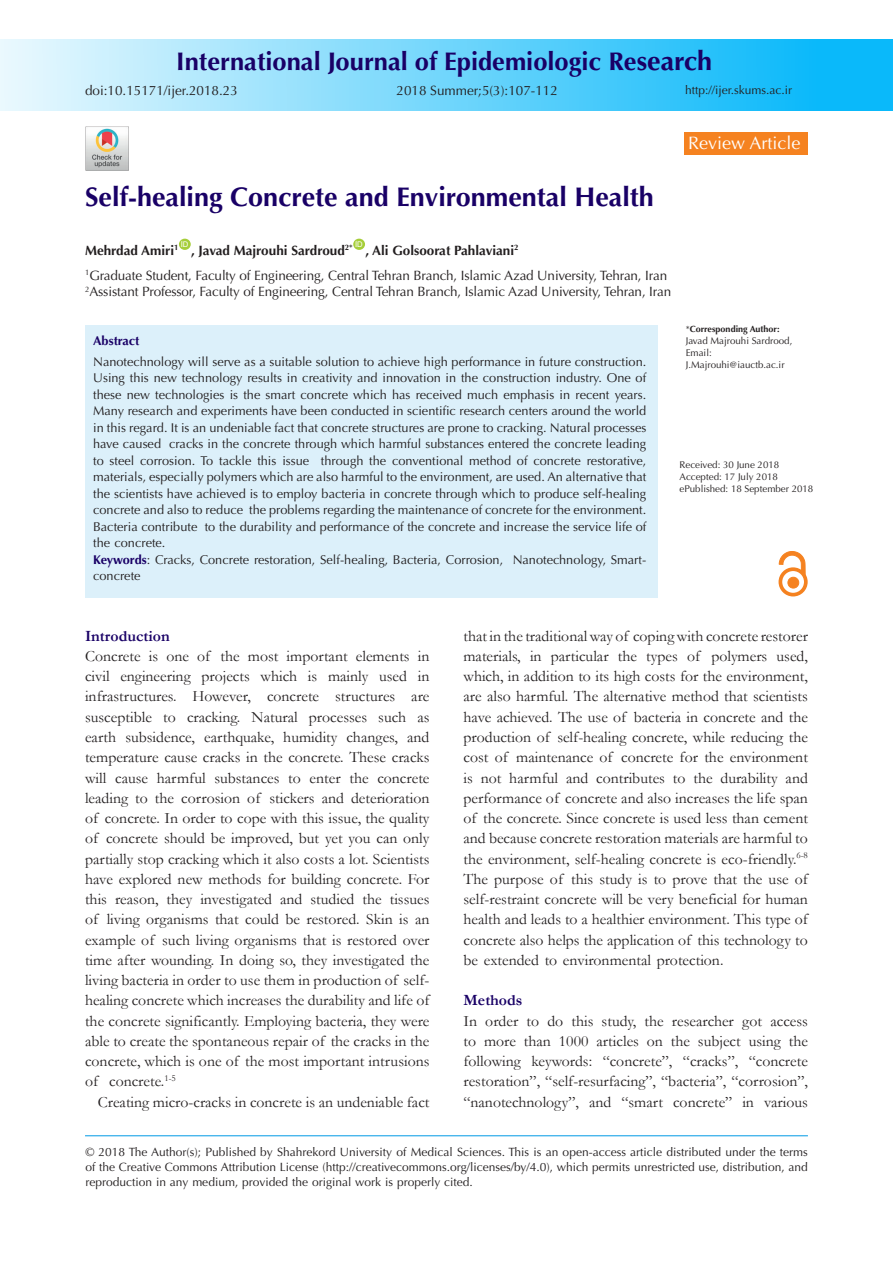
<style>
.page{position:relative;width:893px;height:1263px;background:#fff}
.page>*{position:absolute;margin:0;border:0;box-sizing:border-box;transform-origin:0 0}
.t1{font:700 27px "Optima LT Std";color:#190066}
.t2{font:700 25.5px "Optima LT Std";color:#190066}
.t3{font:18px "Optima LT Std";color:#fff}
.ng-scope{font:15.75px/20.2px "Garamond";color:#231f20;text-align:justify}
.t4{font:700 15.75px "Garamond";color:#190066}
.t5{font:13.5px "Optima LT Std";letter-spacing:-.01em;color:#231f20}
.t6{font:700 13.5px "Optima LT Std";color:#231f20}
.t7{font:12.75px/16.5px "Optima LT Std";color:#231f20;text-align:justify}
.t8{font:700 12.75px "Optima LT Std";color:#190066}
.t9{font:12px/15px "Optima LT Std";color:#231f20;text-align:justify}
.t10{font:9.75px "Optima LT Std";color:#231f20}
.t11{font:700 9px "Optima LT Std";color:#231f20}
.t12{font:7.8px "Arial";color:#fff}
.s1{font-size:27px}
.s2{font-weight:700;color:#190066}
.s3{font-weight:400}
</style>
<div class="page">
<div style="left:0;top:39px;width:893px;height:72px;background:linear-gradient(to right,#e9f8fe,#00b4f9)"></div>
<hr style="left:85px;top:1135px;width:723px;height:1px;background:#0099e5">
<div style="left:179px;top:239px;width:12px;height:11px;background:#a6ce39;border-radius:50%"></div>
<div style="left:353px;top:239px;width:12px;height:11px;background:#a6ce39;border-radius:50%"></div>
<div style="left:685px;top:132px;width:123px;height:23px;background:#f58220"></div>
<div style="left:85px;top:325px;width:573px;height:272px;background:#dcf0fa"></div>
<div style="left:788px;top:577px;width:11px;height:11px;background:#f58220;border-radius:50%"></div>
<div style="left:788px;top:577px;width:11px;height:11px;border:1px solid #f58220;border-radius:50%"></div>
<div style="left:778px;top:567px;width:30px;height:29px;border:4px solid #f58220;border-radius:50%"></div>
<svg style="left:779px;top:551px;width:26px;height:24px"></svg>
<img style="left:85px;top:127px;width:43px;height:43px">
<p class="t2" style="left:176px;top:47px;width:537px">International Journal of Epidemiologic Re<span class="s1">search</span></p>
<p class="t5" style="left:85px;top:83px;width:154px">doi:10.15171/ijer.2018.23</p>
<p class="t5" style="left:396px;top:83px;width:163px">2018 Summer;5(3):107-112</p>
<p class="t9" style="left:685px;top:82px;width:109px">http://ijer.skums.ac.ir</p>
<p class="t3" style="left:688px;top:133px;width:114px">Review Article</p>
<p class="t1" style="left:85px;top:181px;width:570px">Self-healing Concrete and Environmental Health</p>
<p class="t6" style="left:85px;top:242px;width:95px">Mehrdad Amiri<sup>1</sup></p>
<p class="t12" style="left:181px;top:239px;width:9px">ID</p>
<p class="t12" style="left:355px;top:239px;width:9px">ID</p>
<p class="t6" style="left:365px;top:242px;width:155px">, Ali Golsoorat Pahlaviani<sup>2</sup></p>
<p class="t5" style="left:85px;top:267px;width:584px"><sup>1</sup>Graduate Student, Faculty of Engineering, Central Tehran Branch, Islamic Azad University, Tehran, Iran</p>
<p class="t5" style="left:85px;top:284px;width:588px"><sup>2</sup>Assistant Professor, Faculty of Engineering, Central Tehran Branch, Islamic Azad University, Tehran, Iran</p>
<p class="t6" style="left:191px;top:242px;width:163px">, Javad Majrouhi Sardroud<sup>2*</sup></p>
<p class="t8" style="left:93px;top:333px;width:48px">Abstract</p>
<p class="t7" style="left:93px;top:353px;width:555px">Nanotechnology will serve as a suitable solution to achieve high performance in future construction.<br>Using this new technology results in creativity and innovation in the construction industry. One of these new technologies is the smart concrete which has received much emphasis in recent years.<br>Many research and experiments have been conducted in scientific research centers around the world in this regard. It is an undeniable fact that concrete structures are prone to cracking. Natural processes have caused cracks in the concrete through which harmful substances entered the concrete leading to steel corrosion. To tackle this issue through the conventional method of concrete restorative, materials, especially polymers which are also harmful to the environment, are used. An alternative that the scientists have achieved is to employ bacteria in concrete through which to produce self-healing concrete and also to reduce the problems regarding the maintenance of concrete for the environment.<br>Bacteria contribute to the durability and performance of the concrete and increase the service life of the concrete.</p>
<p class="t7" style="left:93px;top:551px;width:555px"><span class="s2">Keywords</span>: Cracks, Concrete restoration, Self-healing, Bacteria, Corrosion, Nanotechnology, Smart&shy;concrete</p>
<p class="t11" style="left:686px;top:323px;width:95px"><span class="s3">*</span>Corresponding Author:</p>
<p class="t10" style="left:686px;top:335px;width:108px">Javad Majrouhi Sardrood,</p>
<p class="t10" style="left:686px;top:347px;width:28px">Email:</p>
<p class="t10" style="left:686px;top:359px;width:100px">J.Majrouhi@iauctb.ac.ir</p>
<p class="t10" style="left:679px;top:459px;width:101px">Received: 30 June 2018</p>
<p class="t10" style="left:679px;top:471px;width:100px">Accepted: 17 July 2018</p>
<p class="t10" style="left:679px;top:483px;width:135px">ePublished: 18 September 2018</p>
<p class="t4" style="left:85px;top:625px;width:86px">Introduction</p>
<p class="ng-scope" style="left:85px;top:645px;width:346px">Concrete is one of the most important elements in civil engineering projects which is mainly used in infrastructures. However, concrete structures are susceptible to cracking. Natural processes such as earth subsidence, earthquake, humidity changes, and temperature cause cracks in the concrete. These cracks will cause harmful substances to enter the concrete leading to the corrosion of stickers and deterioration of concrete. In order to cope with this issue, the quality of concrete should be improved, but yet you can only partially stop cracking which it also costs a lot. Scientists have explored new methods for building concrete. For this reason, they investigated and studied the tissues of living organisms that could be restored. Skin is an example of such living organisms that is restored over time after wounding. In doing so, they investigated the living bacteria in order to use them in production of self&shy;healing concrete which increases the durability and life of the concrete significantly. Employing bacteria, they were able to create the spontaneous repair of the cracks in the concrete, which is one of the most important intrusions of concrete.<sup>1-5</sup></p>
<p class="ng-scope" style="left:98px;top:1091px;width:333px">Creating micro-cracks in concrete is an undeniable fact</p>
<p class="ng-scope" style="left:463px;top:625px;width:346px">that in the traditional way of coping with concrete restorer materials, in particular the types of polymers used, which, in addition to its high costs for the environment, are also harmful. The alternative method that scientists have achieved. The use of bacteria in concrete and the production of self-healing concrete, while reducing the cost of maintenance of concrete for the environment is not harmful and contributes to the durability and performance of concrete and also increases the life span of the concrete. Since concrete is used less than cement and because concrete restoration materials are harmful to the environment, self-healing concrete is eco-friendly.<sup>6-8<br></sup>The purpose of this study is to prove that the use of self-restraint concrete will be very beneficial for human health and leads to a healthier environment. This type of concrete also helps the application of this technology to be extended to environmental protection.</p>
<p class="t4" style="left:463px;top:989px;width:60px">Methods</p>
<p class="ng-scope" style="left:463px;top:1010px;width:346px">In order to do this study, the researcher got access to more than 1000 articles on the subject using the following keywords: “concrete”, “cracks”, “concrete restoration”, “self-resurfacing”, “bacteria”, “corrosion”, “nanotechnology”, and “smart concrete” in various</p>
<p class="t9" style="left:85px;top:1144px;width:724px">© 2018 The Author(s); Published by Shahrekord University of Medical Sciences. This is an open-access article distributed under the terms of the Creative Commons Attribution License (http://creativecommons.org/licenses/by/4.0), which permits unrestricted use, distribution, and reproduction in any medium, provided the original work is properly cited.</p>
</div>
